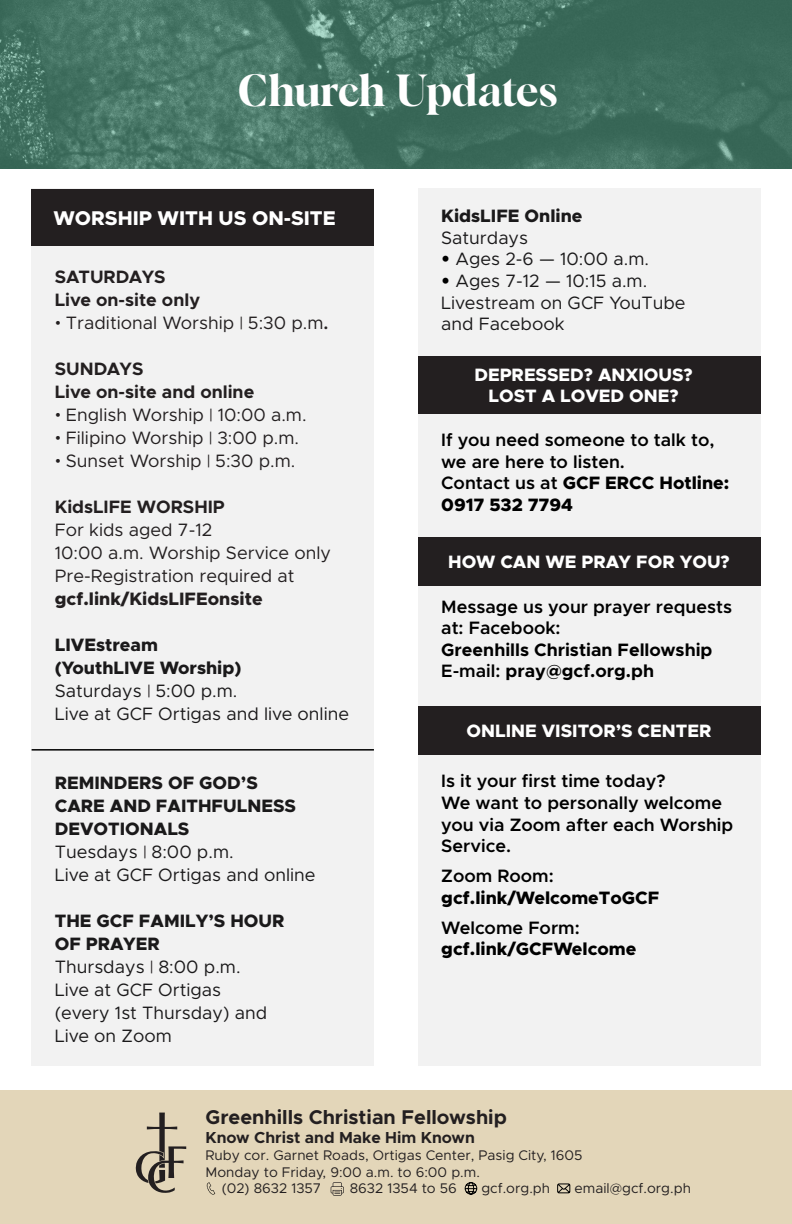
<style>
.page{position:relative;width:792px;height:1224px;background:#fff}
.page>*{position:absolute;margin:0;border:0;box-sizing:border-box;transform-origin:0 0}
.t1{font:44px "Albra Display Semi";letter-spacing:-.01em;color:#fff}
.t2{font:700 20px "Metropolis";color:#231f20}
.t3{font:800 20px "Metropolis";color:#fff}
.t4{font:18px "Metropolis";color:#1a191a}
.t5{font:600 18px/21.6px "Metropolis";color:#000}
.t6{font:18px "Metropolis";color:#231f20}
.t7{font:800 18px/23px "Metropolis";color:#1a191a}
.t8{font:800 18px/21.6px "Metropolis";color:#000}
.t9{font:800 18px "Metropolis";color:#fff}
.t10{font:700 18px "Metropolis";color:#231f20}
.t11{font:700 18px "Metropolis";color:#000}
.t12{font:800 18px "Metropolis";color:#231f20}
.t13{font:700 16px "Metropolis";color:#231f20}
.t14{font:14px "Metropolis";color:#231f20}
.s1{font-family:"Proxima Nova"}
.s2{font-weight:600}
.s3{font-family:"Proxima Nova";color:#231f20}
.s4{font-family:"Arial";font-weight:900;color:#000}
</style>
<div class="page">
<img style="left:0;top:0;width:792px;height:169px">
<div style="left:0;top:1090px;width:792px;height:134px;background:#e3d6b9"></div>
<svg style="left:136px;top:1113px;width:50px;height:80px"></svg>
<svg style="left:206px;top:1182px;width:9px;height:13px"></svg>
<svg style="left:465px;top:1182px;width:12px;height:13px"></svg>
<svg style="left:557px;top:1183px;width:13px;height:10px"></svg>
<svg style="left:331px;top:1182px;width:13px;height:14px"></svg>
<div style="left:32px;top:189px;width:342px;height:877px;background:#f2f2f2"></div>
<div style="left:32px;top:189px;width:342px;height:57px;background:#231f20"></div>
<hr style="left:32px;top:749px;width:342px;height:2px;background:#000">
<div style="left:418px;top:189px;width:342px;height:877px;background:#f2f2f2"></div>
<div style="left:418px;top:356px;width:342px;height:58px;background:#231f20"></div>
<div style="left:418px;top:537px;width:342px;height:48px;background:#231f20"></div>
<div style="left:418px;top:706px;width:342px;height:48px;background:#231f20"></div>
<p class="t1" style="left:238px;top:58px;width:321px">Church Updates</p>
<p class="t3" style="left:53px;top:206px;width:284px">WORSHIP WITH US ON-SITE</p>
<p class="t10" style="left:55px;top:266px;width:112px">SATURDAYS</p>
<p class="t10" style="left:55px;top:289px;width:147px">Live on-site only</p>
<p class="t6" style="left:55px;top:312px;width:275px"><span class="s1">•</span> Traditional Worship <span class="s1">|</span> 5:30 p.m<span class="s2">.</span></p>
<p class="t10" style="left:55px;top:358px;width:90px">SUNDAYS</p>
<p class="t10" style="left:55px;top:381px;width:201px">Live on-site and online</p>
<p class="t6" style="left:55px;top:404px;width:253px"><span class="s1">•</span> English Worship <span class="s1">|</span> 10:00 a.m.</p>
<p class="t6" style="left:55px;top:427px;width:246px"><span class="s1">•</span> Filipino Worship <span class="s1">|</span> 3:00 p.m.</p>
<p class="t6" style="left:55px;top:450px;width:242px"><span class="s1">•</span> Sunset Worship <span class="s1">|</span> 5:30 p.m.</p>
<p class="t10" style="left:55px;top:496px;width:172px">KidsLIFE WORSHIP</p>
<p class="t6" style="left:55px;top:519px;width:159px">For kids aged 7-12</p>
<p class="t6" style="left:55px;top:542px;width:278px">10:00 a.m. Worship Service only</p>
<p class="t6" style="left:55px;top:565px;width:241px">Pre-Registration required at</p>
<p class="t12" style="left:55px;top:588px;width:209px">gcf.link/KidsLIFEonsite</p>
<p class="t7" style="left:55px;top:634px;width:105px">LIVEstream</p>
<p class="t7" style="left:55px;top:657px;width:188px">(YouthLIVE Worship)</p>
<p class="t4" style="left:55px;top:680px;width:184px">Saturdays <span class="s3">|</span> 5:00 p.m.</p>
<p class="t4" style="left:55px;top:703px;width:296px">Live at GCF Ortigas and live online</p>
<p class="t7" style="left:55px;top:772px;width:243px">REMINDERS OF GOD’S<br>CARE AND FAITHFULNESS<br>DEVOTIONALS</p>
<p class="t4" style="left:55px;top:841px;width:180px">Tuesdays <span class="s3">|</span> 8:00 p.m.</p>
<p class="t4" style="left:55px;top:864px;width:262px">Live at GCF Ortigas and online</p>
<p class="t7" style="left:55px;top:910px;width:231px">THE GCF FAMILY’S HOUR</p>
<p class="t7" style="left:55px;top:933px;width:107px">OF PRAYER</p>
<p class="t4" style="left:55px;top:956px;width:187px">Thursdays <span class="s3">|</span> 8:00 p.m.</p>
<p class="t4" style="left:55px;top:979px;width:168px">Live at GCF Ortigas</p>
<p class="t4" style="left:55px;top:1002px;width:214px">(every 1st Thursday) and</p>
<p class="t4" style="left:55px;top:1025px;width:119px">Live on Zoom</p>
<p class="t7" style="left:441px;top:204px;width:143px">KidsLIFE Online</p>
<p class="t4" style="left:441px;top:226px;width:89px">Saturdays</p>
<p class="t4" style="left:441px;top:248px;width:209px"><span class="s4">•</span> Ages 2-6 — 10:00 a.m.</p>
<p class="t4" style="left:441px;top:270px;width:208px"><span class="s4">•</span> Ages 7-12 — 10:15 a.m.</p>
<p class="t4" style="left:441px;top:291px;width:246px">Livestream on GCF YouTube</p>
<p class="t4" style="left:441px;top:313px;width:125px">and Facebook</p>
<p class="t9" style="left:474px;top:363px;width:220px">DEPRESSED? ANXIOUS?</p>
<p class="t9" style="left:489px;top:385px;width:192px">LOST A LOVED ONE?</p>
<p class="t5" style="left:441px;top:429px;width:275px">If you need someone to talk to,</p>
<p class="t5" style="left:441px;top:451px;width:185px">we are here to listen.</p>
<p class="t8" style="left:441px;top:472px;width:290px"><span class="s2">Contact us at</span> GCF ERCC Hotline:<br>0917 532 7794</p>
<p class="t9" style="left:448px;top:550px;width:283px">HOW CAN WE PRAY FOR YOU?</p>
<p class="t5" style="left:441px;top:596px;width:292px">Message us your prayer requests</p>
<p class="t5" style="left:441px;top:617px;width:121px">at: Facebook:</p>
<p class="t11" style="left:441px;top:638px;width:273px">Greenhills Christian Fellowship</p>
<p class="t11" style="left:441px;top:660px;width:214px"><span class="s2">E-mail:</span> pray@gcf.org.ph</p>
<p class="t9" style="left:467px;top:719px;width:246px">ONLINE VISITOR’S CENTER</p>
<p class="t5" style="left:441px;top:770px;width:226px">Is it your first time today?</p>
<p class="t5" style="left:441px;top:792px;width:294px">We want to personally welcome you via Zoom after each Worship<br>Service.</p>
<p class="t5" style="left:441px;top:865px;width:114px">Zoom Room:</p>
<p class="t8" style="left:441px;top:887px;width:220px">gcf.link/WelcomeToGCF</p>
<p class="t5" style="left:441px;top:917px;width:140px">Welcome Form:</p>
<p class="t8" style="left:441px;top:938px;width:197px">gcf.link/GCFWelcome</p>
<p class="t2" style="left:206px;top:1104px;width:303px">Greenhills Christian Fellowship</p>
<p class="t13" style="left:206px;top:1127px;width:271px">Know Christ and Make Him Known</p>
<p class="t14" style="left:206px;top:1146px;width:378px">Ruby cor. Garnet Roads, Ortigas Center, Pasig City, 1605</p>
<p class="t14" style="left:206px;top:1163px;width:276px">Monday to Friday, 9:00 a.m. to 6:00 p.m.</p>
<p class="t14" style="left:222px;top:1180px;width:101px">(02) 8632 1357</p>
<p class="t14" style="left:350px;top:1180px;width:109px">8632 1354 to 56</p>
<p class="t14" style="left:481px;top:1180px;width:70px">gcf.org.ph</p>
<p class="t14" style="left:575px;top:1180px;width:118px">email@gcf.org.ph</p>
</div>
